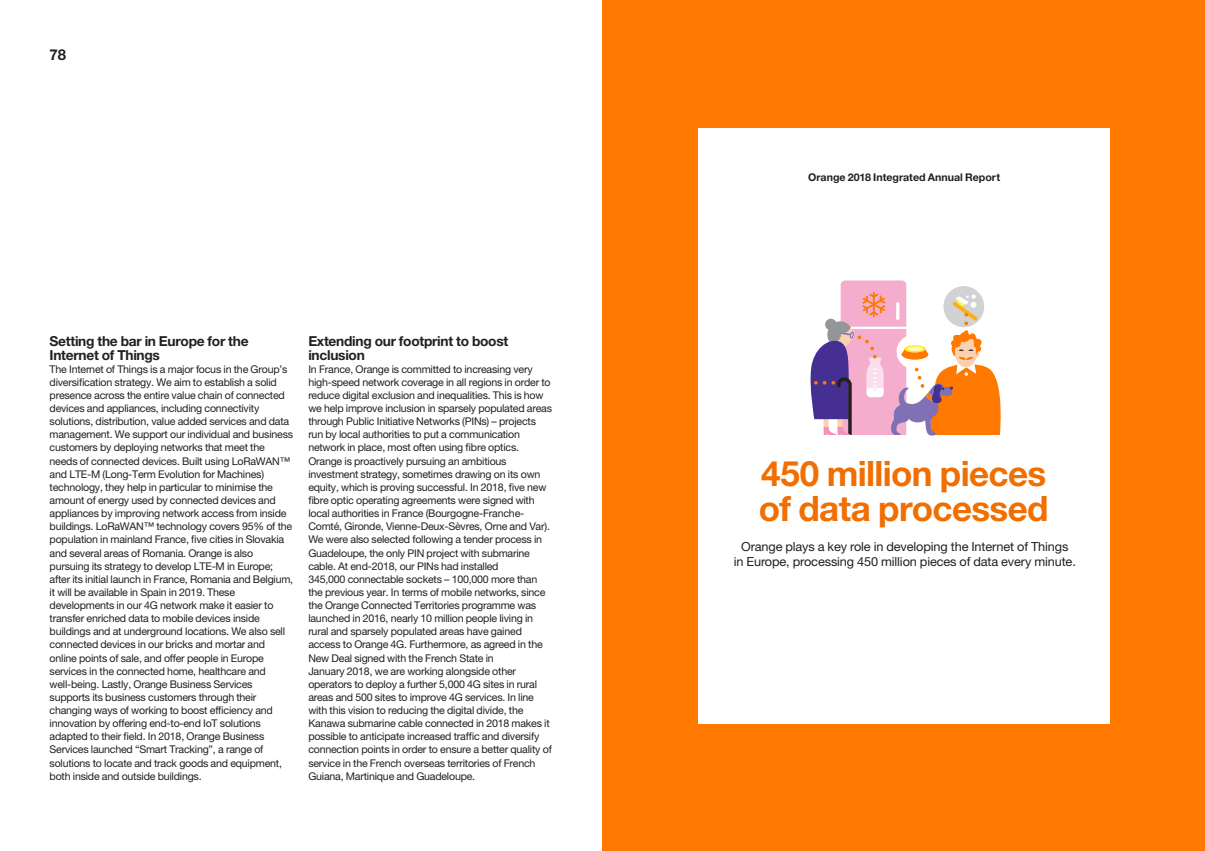
<style>
.page{position:relative;width:1205px;height:851px;background:#fff}
.page>*{position:absolute;margin:0;border:0;box-sizing:border-box;transform-origin:0 0}
.t1{font:700 35px/35px "Helvetica Neue LT Std";letter-spacing:-.02em;color:#f16e00}
.t2{font:700 15px "Helvetica Neue LT Std";color:#231f20}
.t3{font:700 13.75px/13.1px "Helvetica Neue LT Std";letter-spacing:-.02em;color:#231f20}
.t4{font:12.5px/15px "Helvetica Neue LT Std";letter-spacing:-.01em;color:#231f20;text-align:center}
.t5{font:10.62px/13.1px "Helvetica Neue LT Std";letter-spacing:-.02em;color:#231f20}
.t6{font:700 10.62px "Helvetica Neue LT Std";color:#231f20}
</style>
<div class="page">
<div style="left:602px;top:0;width:603px;height:850px;background:#ff7900"></div>
<div style="left:698px;top:128px;width:411px;height:595px;background:#fff"></div>
<div style="left:943px;top:286px;width:41px;height:41px;background:#d1d2d4;border-radius:50%"></div>
<div style="left:840px;top:280px;width:66px;height:161px;background:#f5adce;border-radius:5px"></div>
<hr style="left:839px;top:326px;width:71px;height:3px;background:#fff">
<hr style="left:873px;top:292px;width:2px;height:25px;background:#ff7900">
<svg style="left:810px;top:293px;width:75px;height:142px"></svg>
<svg style="left:891px;top:294px;width:110px;height:141px"></svg>
<div style="left:810px;top:435px;width:103px;height:16px;background:#fff"></div>
<h2 class="t2" style="left:50px;top:46px;width:18px">78</h2>
<h3 class="t3" style="left:50px;top:334px;width:200px">Setting the bar in Europe for the<br>Internet of Things</h3>
<p class="t5" style="left:50px;top:362px;width:245px">The Internet of Things is a major focus in the Group’s diversification strategy. We aim to establish a solid presence across the entire value chain of connected devices and appliances, including connectivity solutions, distribution, value added services and data management. We support our individual and business customers by deploying networks that meet the needs of connected devices. Built using LoRaWAN™ and LTE-M (Long-Term Evolution for Machines) technology, they help in particular to minimise the amount of energy used by connected devices and appliances by improving network access from inside buildings. LoRaWAN™ technology covers 95% of the population in mainland France, five cities in Slovakia and several areas of Romania. Orange is also pursuing its strategy to develop LTE-M in Europe; after its initial launch in France, Romania and Belgium, it will be available in Spain in 2019. These developments in our 4G network make it easier to transfer enriched data to mobile devices inside buildings and at underground locations. We also sell connected devices in our bricks and mortar and online points of sale, and offer people in Europe services in the connected home, healthcare and well-being. Lastly, Orange Business Services supports its business customers through their changing ways of working to boost efficiency and innovation by offering end-to-end IoT solutions adapted to their field. In 2018, Orange Business Services launched “Smart Tracking”, a range of solutions to locate and track goods and equipment, both inside and outside buildings.</p>
<h3 class="t3" style="left:308px;top:334px;width:201px">Extending our footprint to boost inclusion</h3>
<p class="t5" style="left:308px;top:362px;width:245px">In France, Orange is committed to increasing very high-speed network coverage in all regions in order to reduce digital exclusion and inequalities. This is how we help improve inclusion in sparsely populated areas through Public Initiative Networks (PINs) – projects run by local authorities to put a communication network in place, most often using fibre optics.<br>Orange is proactively pursuing an ambitious investment strategy, sometimes drawing on its own equity, which is proving successful. In 2018, five new fibre optic operating agreements were signed with local authorities in France (Bourgogne-Franche-Comté, Gironde, Vienne-Deux-Sèvres, Orne and Var).<br>We were also selected following a tender process in Guadeloupe, the only PIN project with submarine cable. At end-2018, our PINs had installed<br>345,000 connectable sockets – 100,000 more than the previous year. In terms of mobile networks, since the Orange Connected Territories programme was launched in 2016, nearly 10 million people living in rural and sparsely populated areas have gained access to Orange 4G. Furthermore, as agreed in the New Deal signed with the French State in<br>January 2018, we are working alongside other operators to deploy a further 5,000 4G sites in rural areas and 500 sites to improve 4G services. In line with this vision to reducing the digital divide, the Kanawa submarine cable connected in 2018 makes it possible to anticipate increased traffic and diversify connection points in order to ensure a better quality of service in the French overseas territories of French Guiana, Martinique and Guadeloupe.</p>
<p class="t6" style="left:808px;top:171px;width:193px">Orange 2018 Integrated Annual Report</p>
<h4 class="t1" style="left:759px;top:455px;width:291px">450 million pieces of data processed</h4>
<p class="t4" style="left:734px;top:539px;width:344px">Orange plays a key role in developing the Internet of Things<br>in Europe, processing 450 million pieces of data every minute.</p>
</div>
